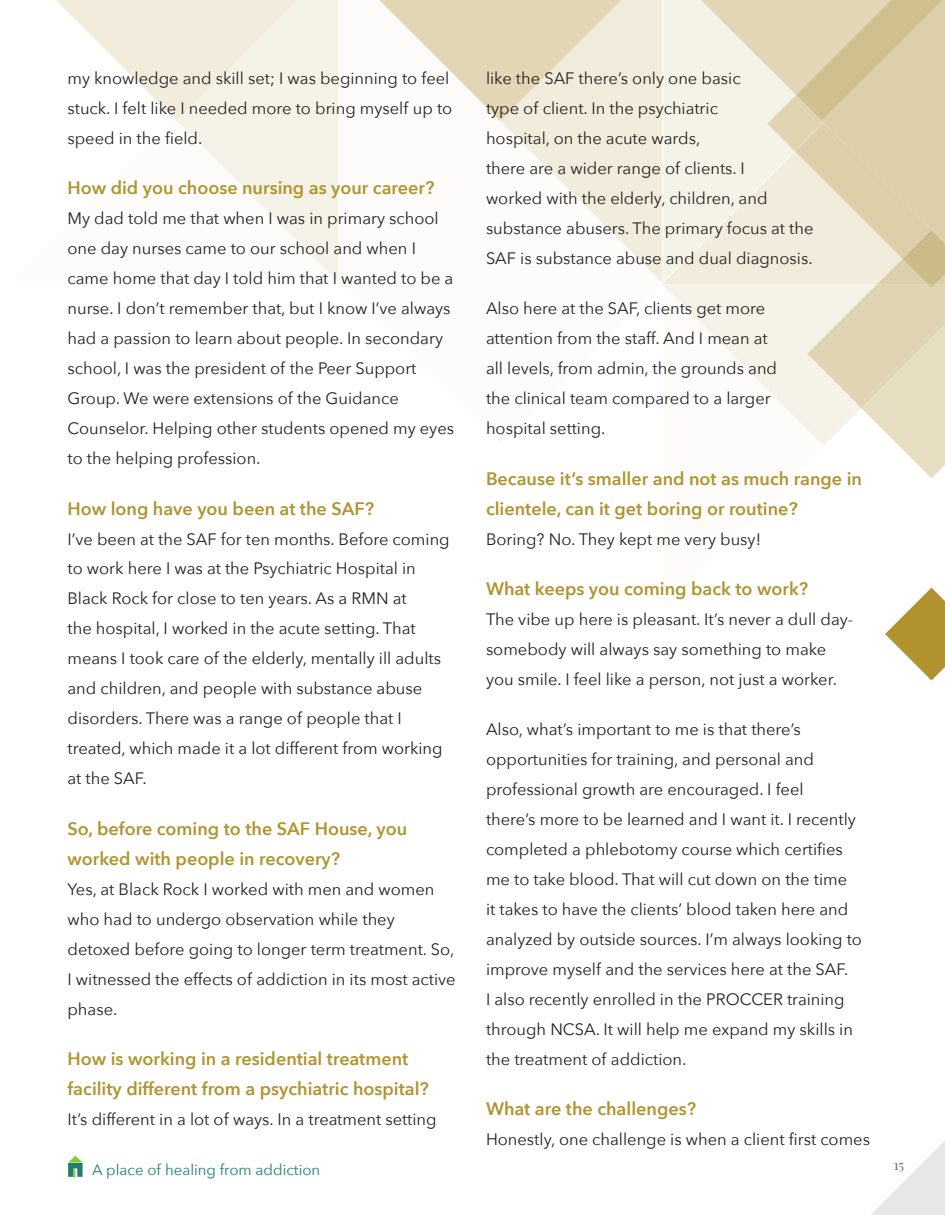
<style>
.page{position:relative;width:945px;height:1215px;background:#fff}
.page>*{position:absolute;margin:0;border:0;box-sizing:border-box;transform-origin:0 0}
.t1{font:600 18px/30px "Avenir Next";color:#b0942f}
.t2{font:16.5px/30px "Avenir Next";color:#231f20}
.t3{font:15px "Avenir Next";color:#217d6f}
.t4{font:13.5px "Playfair Display";color:#6c6d70}
</style>
<div class="page">
<svg style="left:885px;top:588px;width:60px;height:92px"></svg>
<svg style="left:56px;top:0;width:889px;height:478px"></svg>
<svg style="left:339px;top:282px;width:323px;height:162px"></svg>
<svg style="left:871px;top:1141px;width:74px;height:74px"></svg>
<svg style="left:68px;top:1156px;width:15px;height:22px"></svg>
<p class="t2" style="left:68px;top:63px;width:386px">my knowledge and skill set; I was beginning to feel stuck. I felt like I needed more to bring myself up to speed in the field.</p>
<p class="t1" style="left:68px;top:173px;width:368px">How did you choose nursing as your career?</p>
<p class="t2" style="left:68px;top:203px;width:388px">My dad told me that when I was in primary school one day nurses came to our school and when I came home that day I told him that I wanted to be a nurse. I don’t remember that, but I know I’ve always had a passion to learn about people. In secondary school, I was the president of the Peer Support Group. We were extensions of the Guidance Counselor. Helping other students opened my eyes to the helping profession.</p>
<p class="t1" style="left:68px;top:493px;width:308px">How long have you been at the SAF?</p>
<p class="t2" style="left:68px;top:523px;width:384px">I’ve been at the SAF for ten months. Before coming to work here I was at the Psychiatric Hospital in Black Rock for close to ten years. As a RMN at<br>the hospital, I worked in the acute setting. That means I took care of the elderly, mentally ill adults and children, and people with substance abuse disorders. There was a range of people that I treated, which made it a lot different from working at the SAF.</p>
<p class="t1" style="left:68px;top:813px;width:341px">So, before coming to the SAF House, you worked with people in recovery?</p>
<p class="t2" style="left:68px;top:873px;width:390px">Yes, at Black Rock I worked with men and women who had to undergo observation while they detoxed before going to longer term treatment. So, I witnessed the effects of addiction in its most active phase.</p>
<p class="t1" style="left:68px;top:1043px;width:363px">How is working in a residential treatment facility different from a psychiatric hospital?</p>
<p class="t2" style="left:68px;top:1104px;width:371px">It’s different in a lot of ways. In a treatment setting</p>
<p class="t3" style="left:92px;top:1157px;width:230px">A place of healing from addiction</p>
<p class="t2" style="left:486px;top:63px;width:329px">like the SAF there’s only one basic<br>type of client. In the psychiatric<br>hospital, on the acute wards,<br>there are a wider range of clients. I<br>worked with the elderly, children, and substance abusers. The primary focus at the SAF is substance abuse and dual diagnosis.</p>
<p class="t2" style="left:486px;top:293px;width:293px">Also here at the SAF, clients get more attention from the staff. And I mean at all levels, from admin, the grounds and the clinical team compared to a larger hospital setting.</p>
<p class="t1" style="left:486px;top:463px;width:378px">Because it’s smaller and not as much range in clientele, can it get boring or routine?</p>
<p class="t2" style="left:486px;top:523px;width:277px">Boring? No. They kept me very busy!</p>
<p class="t1" style="left:486px;top:573px;width:324px">What keeps you coming back to work?</p>
<p class="t2" style="left:486px;top:603px;width:369px">The vibe up here is pleasant. It’s never a dull day&shy;somebody will always say something to make you smile. I feel like a person, not just a worker.</p>
<p class="t2" style="left:486px;top:714px;width:378px">Also, what’s important to me is that there’s opportunities for training, and personal and professional growth are encouraged. I feel<br>there’s more to be learned and I want it. I recently completed a phlebotomy course which certifies me to take blood. That will cut down on the time<br>it takes to have the clients’ blood taken here and analyzed by outside sources. I’m always looking to improve myself and the services here at the SAF.<br>I also recently enrolled in the PROCCER training through NCSA. It will help me expand my skills in the treatment of addiction.</p>
<p class="t1" style="left:486px;top:1094px;width:212px">What are the challenges?</p>
<p class="t2" style="left:486px;top:1124px;width:386px">Honestly, one challenge is when a client first comes</p>
<p class="t4" style="left:894px;top:1156px;width:12px">15</p>
</div>
